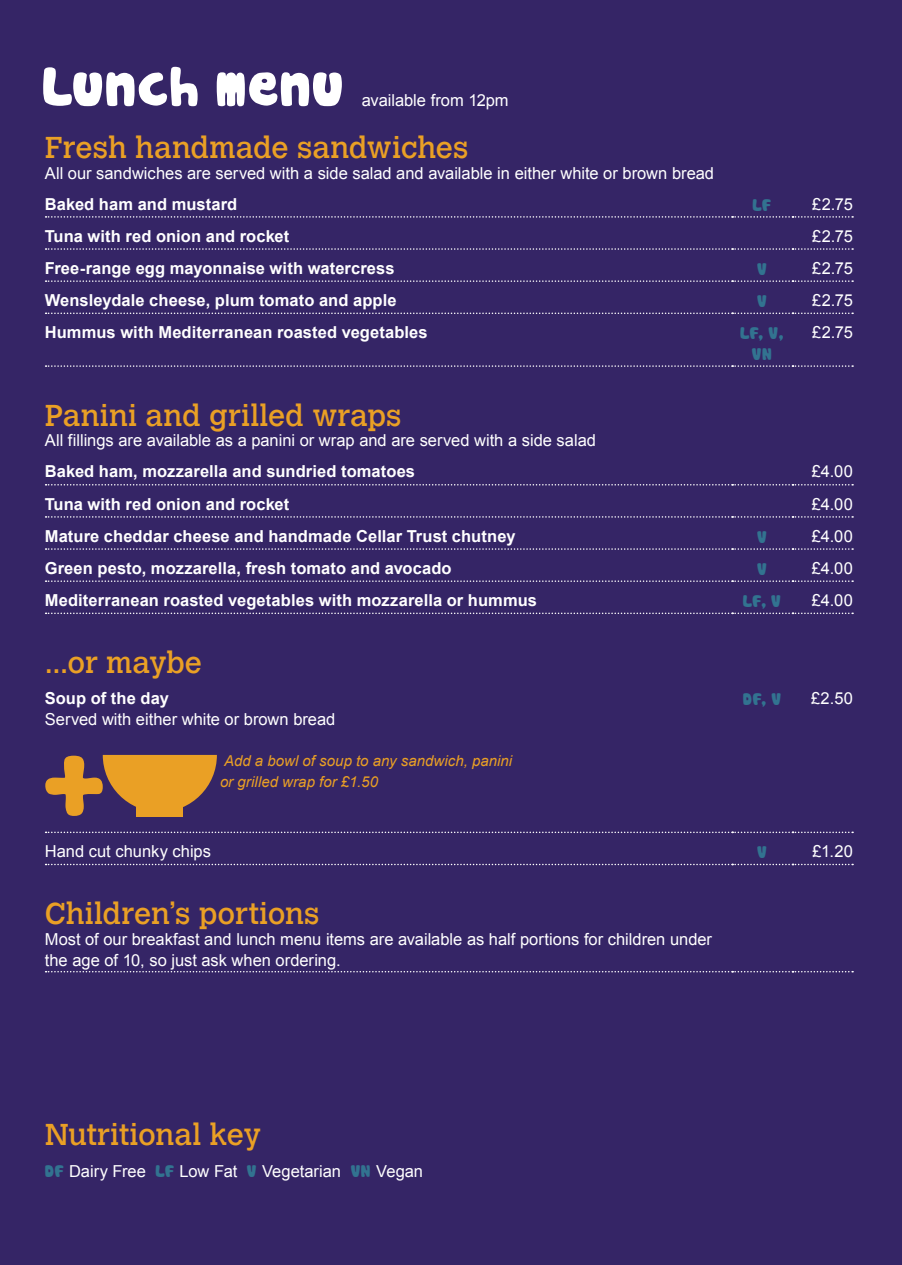
<style>
.page{position:relative;width:902px;height:1265px;background:#fff}
.page>*{position:absolute;margin:0;border:0;box-sizing:border-box;transform-origin:0 0}
.t1{font:54px "Cookies";color:#fff}
.t2{font:30px "Calvert";color:#eaa025}
.t3{font:16.5px/20.7px "Arial";color:#fff}
.t4{font:700 16.5px "Arial";letter-spacing:.005em;color:#fff}
.t5{font:16.5px/20.7px "Cookies";letter-spacing:.01em;color:#327390;text-align:center}
.t6{font:italic 15px/20.7px "Arial";color:#eaa025}
.s1{font-family:"Cookies";color:#327390}
</style>
<div class="page">
<div style="left:0;top:0;width:902px;height:1264px;background:#352566"></div>
<svg style="left:46px;top:216px;width:807px;height:2px"></svg>
<svg style="left:46px;top:248px;width:807px;height:2px"></svg>
<svg style="left:46px;top:280px;width:807px;height:2px"></svg>
<svg style="left:46px;top:312px;width:807px;height:2px"></svg>
<svg style="left:46px;top:365px;width:807px;height:2px"></svg>
<svg style="left:46px;top:484px;width:807px;height:1px"></svg>
<svg style="left:46px;top:516px;width:807px;height:1px"></svg>
<svg style="left:46px;top:548px;width:807px;height:2px"></svg>
<svg style="left:46px;top:580px;width:807px;height:2px"></svg>
<svg style="left:46px;top:612px;width:807px;height:2px"></svg>
<svg style="left:46px;top:831px;width:807px;height:2px"></svg>
<svg style="left:46px;top:863px;width:807px;height:2px"></svg>
<svg style="left:46px;top:970px;width:807px;height:2px"></svg>
<svg style="left:45px;top:755px;width:172px;height:61px"></svg>
<div style="left:136px;top:805px;width:47px;height:11px;background:#eaa025"></div>
<h1 class="t1" style="left:43px;top:63px;width:304px">Lunch menu</h1>
<p class="t3" style="left:362px;top:90px;width:148px">available from 12pm</p>
<h2 class="t2" style="left:45px;top:130px;width:425px">Fresh handmade sandwiches</h2>
<p class="t3" style="left:45px;top:163px;width:671px">All our sandwiches are served with a side salad and available in either white or brown bread</p>
<p class="t4" style="left:45px;top:193px;width:194px">Baked ham and mustard</p>
<p class="t5" style="left:753px;top:195px;width:20px">LF</p>
<p class="t3" style="left:812px;top:193px;width:42px">£2.75</p>
<p class="t4" style="left:45px;top:225px;width:246px">Tuna with red onion and rocket</p>
<p class="t3" style="left:812px;top:226px;width:42px">£2.75</p>
<p class="t4" style="left:45px;top:257px;width:351px">Free-range egg mayonnaise with watercress</p>
<p class="t5" style="left:757px;top:259px;width:11px">V</p>
<p class="t3" style="left:812px;top:258px;width:42px">£2.75</p>
<p class="t4" style="left:45px;top:289px;width:353px">Wensleydale cheese, plum tomato and apple</p>
<p class="t5" style="left:757px;top:291px;width:11px">V</p>
<p class="t3" style="left:812px;top:290px;width:42px">£2.75</p>
<p class="t4" style="left:45px;top:321px;width:384px">Hummus with Mediterranean roasted vegetables</p>
<p class="t5" style="left:740px;top:323px;width:45px">LF, V,<br>VN</p>
<p class="t3" style="left:812px;top:322px;width:42px">£2.75</p>
<h2 class="t2" style="left:45px;top:398px;width:358px">Panini and grilled wraps</h2>
<p class="t3" style="left:45px;top:430px;width:553px">All fillings are available as a panini or wrap and are served with a side salad</p>
<p class="t4" style="left:45px;top:461px;width:372px">Baked ham, mozzarella and sundried tomatoes</p>
<p class="t3" style="left:812px;top:461px;width:43px">£4.00</p>
<p class="t4" style="left:45px;top:493px;width:246px">Tuna with red onion and rocket</p>
<p class="t3" style="left:812px;top:493px;width:43px">£4.00</p>
<p class="t4" style="left:45px;top:525px;width:472px">Mature cheddar cheese and handmade Cellar Trust chutney</p>
<p class="t5" style="left:757px;top:527px;width:11px">V</p>
<p class="t3" style="left:812px;top:525px;width:43px">£4.00</p>
<p class="t4" style="left:45px;top:557px;width:408px">Green pesto, mozzarella, fresh tomato and avocado</p>
<p class="t5" style="left:757px;top:559px;width:11px">V</p>
<p class="t3" style="left:812px;top:558px;width:43px">£4.00</p>
<p class="t4" style="left:45px;top:589px;width:494px">Mediterranean roasted vegetables with mozzarella or hummus</p>
<p class="t5" style="left:743px;top:591px;width:40px">LF, V</p>
<p class="t3" style="left:812px;top:590px;width:43px">£4.00</p>
<h2 class="t2" style="left:45px;top:645px;width:159px">...or maybe</h2>
<p class="t4" style="left:45px;top:687px;width:126px">Soup of the day</p>
<p class="t3" style="left:45px;top:708px;width:292px">Served with either white or brown bread</p>
<p class="t6" style="left:220px;top:750px;width:294px">Add a bowl of soup to any sandwich, panini or grilled wrap for £1.50</p>
<p class="t5" style="left:743px;top:689px;width:40px">DF, V</p>
<p class="t3" style="left:811px;top:688px;width:43px">£2.50</p>
<p class="t3" style="left:45px;top:841px;width:168px">Hand cut chunky chips</p>
<p class="t5" style="left:757px;top:842px;width:11px">V</p>
<p class="t3" style="left:812px;top:841px;width:42px">£1.20</p>
<h2 class="t2" style="left:45px;top:896px;width:276px">Children’s portions</h2>
<p class="t3" style="left:45px;top:928px;width:669px">Most of our breakfast and lunch menu items are available as half portions for children under the age of 10, so just ask when ordering.</p>
<h2 class="t2" style="left:45px;top:1117px;width:218px">Nutritional key</h2>
<p class="t3" style="left:45px;top:1161px;width:380px"><span class="s1">DF</span> Dairy Free <span class="s1">LF</span> Low Fat <span class="s1">V</span> Vegetarian <span class="s1">VN</span> Vegan</p>
</div>
